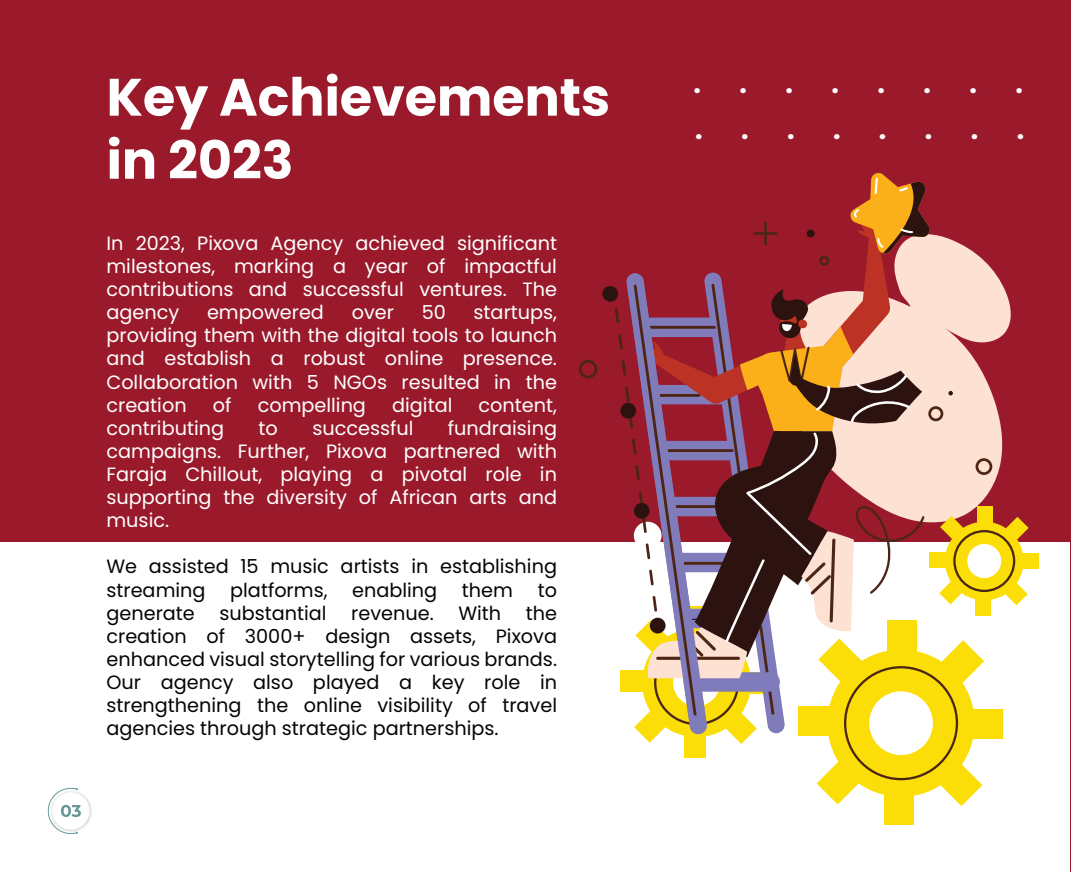
<style>
.page{position:relative;width:1071px;height:872px;background:#fff}
.page>*{position:absolute;margin:0;border:0;box-sizing:border-box;transform-origin:0 0}
.t1{font:700 52.5px/63px "Poppins";letter-spacing:-.005em;color:#fff}
.t2{font:600 31.5px/45.9px "Poppins";color:#fff}
.t3{font:19.25px/23.1px "Poppins";color:#fff;text-align:justify}
.t4{font:19.25px/23.1px "Poppins";color:#040503}
</style>
<div class="page">
<hr style="left:1070px;top:0;width:1px;height:871px;background:#9a1a2c">
<div style="left:0;top:0;width:1071px;height:541px;background:#9a1a2c"></div>
<svg style="left:984px;top:261px;width:27px;height:238px"></svg>
<div style="left:884px;top:773px;width:30px;height:51px;background:#fbdd07"></div>
<div style="left:951px;top:708px;width:52px;height:30px;background:#fbdd07"></div>
<div style="left:945px;top:521px;width:79px;height:79px;background:#fbdd07;border-radius:50%"></div>
<div style="left:967px;top:544px;width:34px;height:34px;background:#fff;border-radius:50%"></div>
<div style="left:977px;top:505px;width:16px;height:28px;background:#fbdd07"></div>
<div style="left:975px;top:587px;width:16px;height:28px;background:#fbdd07"></div>
<div style="left:1011px;top:553px;width:28px;height:16px;background:#fbdd07"></div>
<svg style="left:997px;top:574px;width:31px;height:31px"></svg>
<svg style="left:998px;top:516px;width:31px;height:31px"></svg>
<div style="left:953px;top:530px;width:62px;height:62px;border:2px solid #4d2515;border-radius:50%"></div>
<div style="left:602px;top:286px;width:16px;height:15px;background:#2c130f;border-radius:50%"></div>
<div style="left:579px;top:359px;width:18px;height:19px;border:3px solid #4d2515;border-radius:50%"></div>
<div style="left:976px;top:458px;width:16px;height:17px;border:3px solid #4d2515;border-radius:50%"></div>
<svg style="left:611px;top:173px;width:373px;height:632px"></svg>
<hr style="left:764px;top:223px;width:3px;height:21px;background:#4d2515">
<hr style="left:755px;top:232px;width:21px;height:3px;background:#4d2515">
<svg style="left:49px;top:789px;width:44px;height:43px"></svg>
<div style="left:52px;top:792px;width:38px;height:37px;background:#fff;border-radius:50%"></div>
<svg style="left:48px;top:787px;width:33px;height:46px"></svg>
<h1 class="t1" style="left:106px;top:66px;width:505px">Key Achievements in 2023</h1>
<p class="t3" style="left:106px;top:231px;width:452px">In 2023, Pixova Agency achieved significant milestones, marking a year of impactful contributions and successful ventures. The agency</p>
<p class="t3" style="left:207px;top:301px;width:118px">empowered</p>
<p class="t3" style="left:352px;top:301px;width:44px">over</p>
<p class="t3" style="left:422px;top:301px;width:26px">50</p>
<p class="t3" style="left:106px;top:301px;width:452px;text-indent:367px">startups, providing them with the digital tools to launch and establish a robust online presence.<br>Collaboration with 5 NGOs resulted in the creation</p>
<p class="t3" style="left:213px;top:393px;width:20px">of</p>
<p class="t3" style="left:258px;top:393px;width:110px">compelling</p>
<p class="t3" style="left:392px;top:393px;width:62px">digital</p>
<p class="t3" style="left:479px;top:393px;width:80px">content,</p>
<p class="t3" style="left:106px;top:416px;width:119px">contributing</p>
<p class="t3" style="left:259px;top:416px;width:21px">to</p>
<p class="t3" style="left:312px;top:416px;width:103px">successful</p>
<p class="t3" style="left:106px;top:416px;width:452px;text-indent:342px">fundraising campaigns. Further, Pixova partnered with Faraja Chillout, playing a pivotal role in supporting the diversity of African arts and music.</p>
<p class="t4" style="left:106px;top:555px;width:452px">We assisted 15 music artists in establishing streaming</p>
<p class="t4" style="left:230px;top:578px;width:99px">platforms,</p>
<p class="t4" style="left:352px;top:578px;width:87px">enabling</p>
<p class="t4" style="left:462px;top:578px;width:53px">them</p>
<p class="t4" style="left:538px;top:578px;width:21px">to</p>
<p class="t4" style="left:106px;top:601px;width:90px">generate</p>
<p class="t4" style="left:219px;top:601px;width:109px">substantial</p>
<p class="t4" style="left:351px;top:601px;width:84px">revenue.</p>
<p class="t4" style="left:458px;top:601px;width:44px">With</p>
<p class="t4" style="left:106px;top:601px;width:452px;text-align:justify;text-indent:419px">the creation of 3000+ design assets, Pixova enhanced visual storytelling for various brands.<br>Our agency also played a key role in strengthening the online visibility of travel agencies through strategic partnerships.</p>
<h2 class="t2" style="left:693px;top:59px;width:333px">........ ........</h2>
</div>
